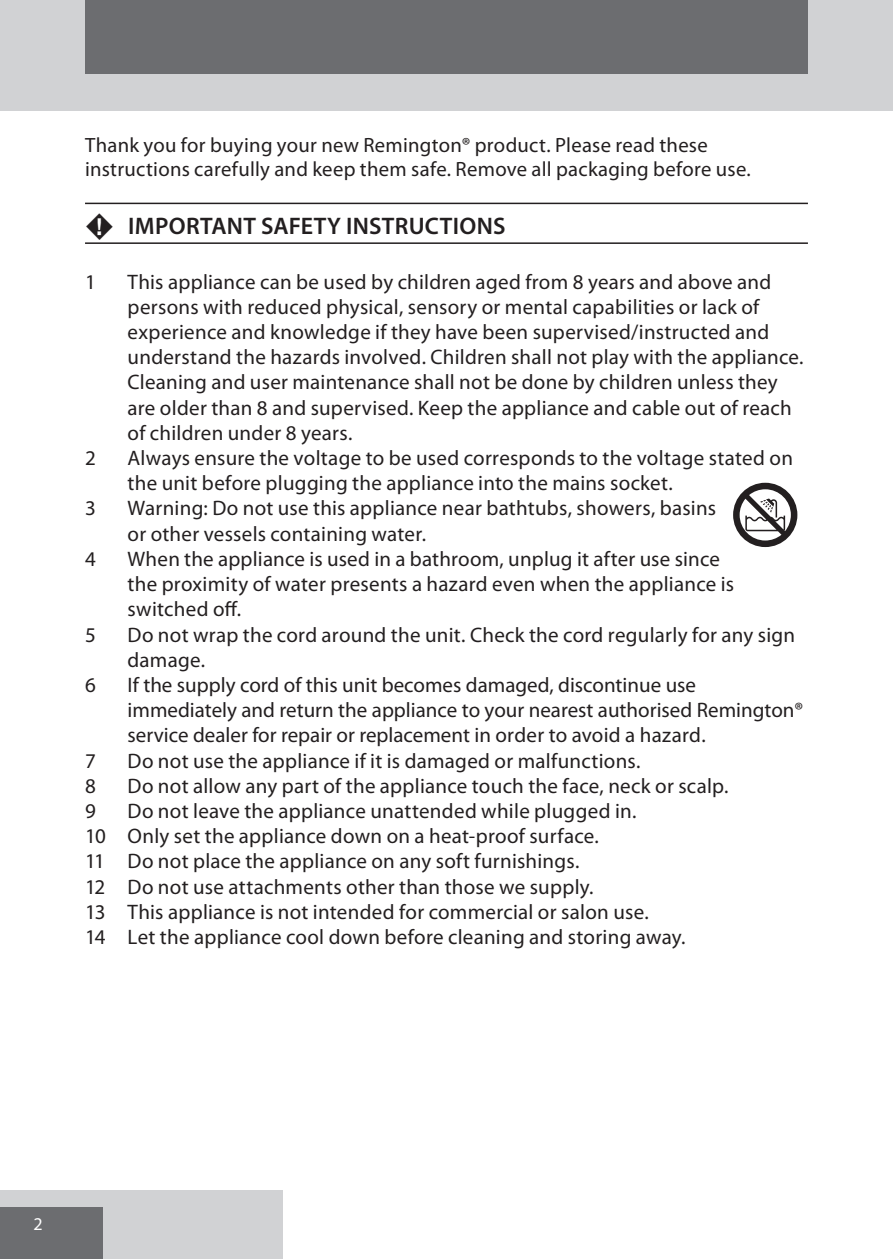
<style>
.page{position:relative;width:893px;height:1259px;background:#fff}
.page>*{position:absolute;margin:0;border:0;box-sizing:border-box;transform-origin:0 0}
.heading{font:600 24px "Myriad Pro";letter-spacing:.01em;color:#231f20}
.t1{font:21px/25.2px "Myriad Pro";letter-spacing:.01em;color:#231f20}
.default{font:20.7px/24px "Myriad Pro";letter-spacing:.015em;color:#231f20}
.default-2{font:18px "Myriad Pro";color:#fff}
.s1{font-family:"Myriad Points";font-weight:400}
</style>
<div class="page">
<div style="left:0;top:0;width:893px;height:111px;background:#d1d2d4"></div>
<div style="left:0;top:1191px;width:282px;height:68px;background:#d1d2d4"></div>
<div style="left:0;top:1208px;width:102px;height:51px;background:#6c6d70"></div>
<div style="left:85px;top:0;width:723px;height:73px;background:#6c6d70"></div>
<hr style="left:85px;top:203px;width:723px;height:1px;background:#231f20">
<hr style="left:85px;top:242px;width:723px;height:2px;background:#231f20">
<svg style="left:733px;top:483px;width:64px;height:64px"></svg>
<p class="default" style="left:85px;top:132px;width:667px">Thank you for buying your new Remington® product. Please read these instructions carefully and keep them safe. Remove all packaging before use.</p>
<p class="heading" style="left:85px;top:211px;width:422px"><span class="s1">F</span> IMPORTANT SAFETY INSTRUCTIONS</p>
<p class="t1" style="left:85px;top:269px;width:12px">1</p>
<p class="t1" style="left:128px;top:269px;width:677px">This appliance can be used by children aged from 8 years and above and persons with reduced physical, sensory or mental capabilities or lack of experience and knowledge if they have been supervised/instructed and understand the hazards involved. Children shall not play with the appliance.<br>Cleaning and user maintenance shall not be done by children unless they are older than 8 and supervised. Keep the appliance and cable out of reach of children under 8 years.</p>
<p class="t1" style="left:85px;top:445px;width:12px">2</p>
<p class="t1" style="left:128px;top:445px;width:667px">Always ensure the voltage to be used corresponds to the voltage stated on the unit before plugging the appliance into the mains socket.</p>
<p class="t1" style="left:85px;top:495px;width:12px">3</p>
<p class="t1" style="left:128px;top:495px;width:590px">Warning: Do not use this appliance near bathtubs, showers, basins or other vessels containing water.</p>
<p class="t1" style="left:85px;top:546px;width:12px">4</p>
<p class="t1" style="left:128px;top:546px;width:608px">When the appliance is used in a bathroom, unplug it after use since the proximity of water presents a hazard even when the appliance is switched off.</p>
<p class="t1" style="left:85px;top:621px;width:12px">5</p>
<p class="t1" style="left:128px;top:621px;width:669px">Do not wrap the cord around the unit. Check the cord regularly for any sign damage.</p>
<p class="t1" style="left:85px;top:672px;width:12px">6</p>
<p class="t1" style="left:128px;top:672px;width:677px">If the supply cord of this unit becomes damaged, discontinue use immediately and return the appliance to your nearest authorised Remington® service dealer for repair or replacement in order to avoid a hazard.</p>
<p class="t1" style="left:85px;top:747px;width:12px">7</p>
<p class="t1" style="left:128px;top:747px;width:515px">Do not use the appliance if it is damaged or malfunctions.</p>
<p class="t1" style="left:85px;top:773px;width:12px">8</p>
<p class="t1" style="left:128px;top:773px;width:603px">Do not allow any part of the appliance touch the face, neck or scalp.</p>
<p class="t1" style="left:85px;top:798px;width:12px">9</p>
<p class="t1" style="left:128px;top:798px;width:510px">Do not leave the appliance unattended while plugged in.</p>
<p class="t1" style="left:85px;top:823px;width:515px">10 Only set the appliance down on a heat-proof surface.</p>
<p class="t1" style="left:85px;top:848px;width:496px">11 Do not place the appliance on any soft furnishings.</p>
<p class="t1" style="left:85px;top:873px;width:510px">12 Do not use attachments other than those we supply.</p>
<p class="t1" style="left:85px;top:899px;width:565px">13 This appliance is not intended for commercial or salon use.</p>
<p class="t1" style="left:85px;top:924px;width:602px">14 Let the appliance cool down before cleaning and storing away.</p>
<p class="default-2" style="left:34px;top:1212px;width:11px">2</p>
</div>
